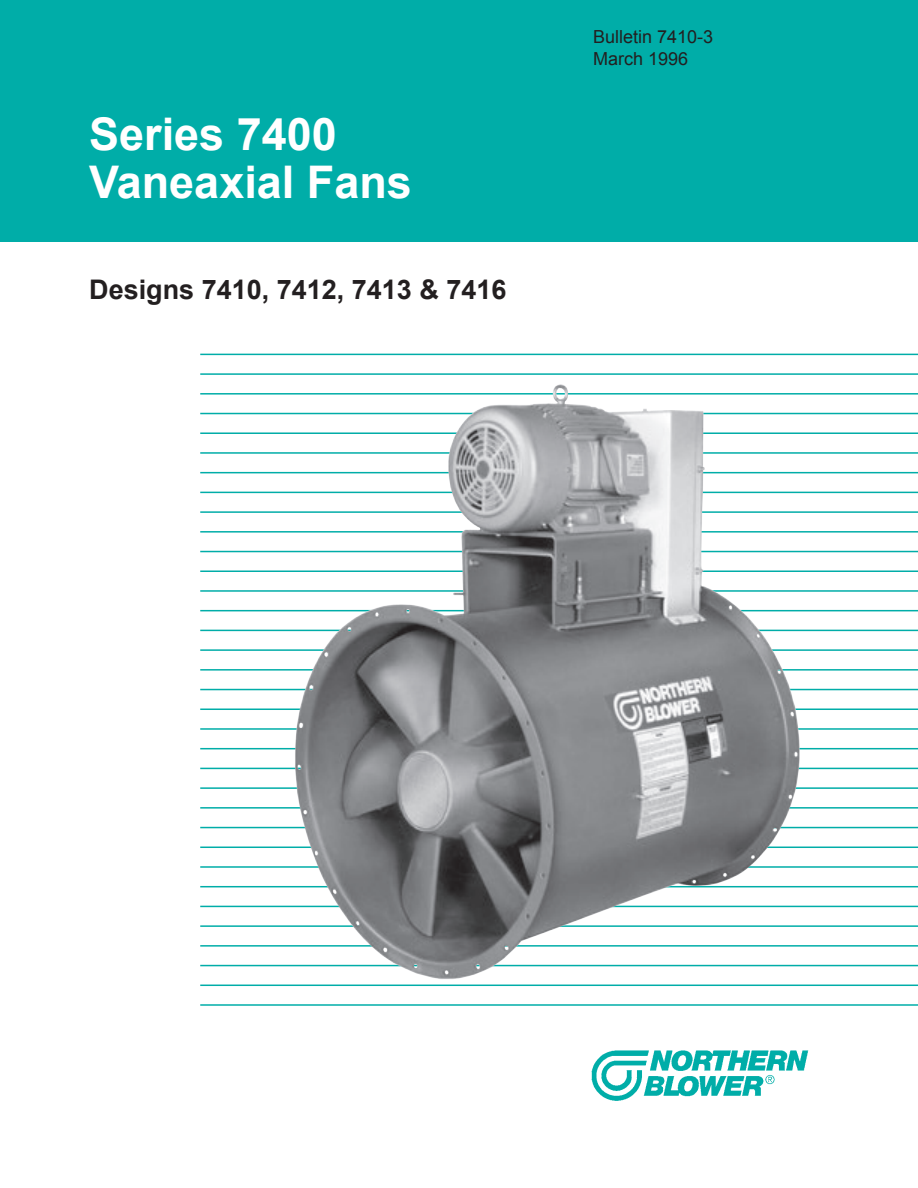
<style>
.page{position:relative;width:918px;height:1188px;background:#fff}
.page>*{position:absolute;margin:0;border:0;box-sizing:border-box;transform-origin:0 0}
.Headline{font:700 45px/48px "Arial";color:#fff}
.Sub-Heads__Major{font:700 27px "Arial";color:#231f20}
.Headline-2{font:18px "Arial";color:#231f20}
</style>
<div class="page">
<div style="left:0;top:0;width:918px;height:242px;background:#00ada8"></div>
<hr style="left:200px;top:354px;width:718px;height:1px;background:#00ada8">
<hr style="left:200px;top:373px;width:718px;height:2px;background:#00ada8">
<hr style="left:200px;top:393px;width:718px;height:2px;background:#00ada8">
<hr style="left:200px;top:413px;width:718px;height:1px;background:#00ada8">
<hr style="left:200px;top:432px;width:718px;height:2px;background:#00ada8">
<hr style="left:200px;top:452px;width:718px;height:2px;background:#00ada8">
<hr style="left:200px;top:472px;width:718px;height:1px;background:#00ada8">
<hr style="left:200px;top:492px;width:718px;height:1px;background:#00ada8">
<hr style="left:200px;top:511px;width:718px;height:2px;background:#00ada8">
<hr style="left:200px;top:531px;width:718px;height:2px;background:#00ada8">
<hr style="left:200px;top:551px;width:718px;height:1px;background:#00ada8">
<hr style="left:200px;top:570px;width:718px;height:2px;background:#00ada8">
<hr style="left:200px;top:590px;width:718px;height:2px;background:#00ada8">
<hr style="left:200px;top:610px;width:718px;height:1px;background:#00ada8">
<hr style="left:200px;top:630px;width:718px;height:1px;background:#00ada8">
<hr style="left:200px;top:649px;width:718px;height:2px;background:#00ada8">
<hr style="left:200px;top:669px;width:718px;height:2px;background:#00ada8">
<hr style="left:200px;top:689px;width:718px;height:1px;background:#00ada8">
<hr style="left:200px;top:709px;width:718px;height:1px;background:#00ada8">
<hr style="left:200px;top:728px;width:718px;height:2px;background:#00ada8">
<hr style="left:200px;top:748px;width:718px;height:1px;background:#00ada8">
<hr style="left:200px;top:768px;width:718px;height:1px;background:#00ada8">
<hr style="left:200px;top:787px;width:718px;height:2px;background:#00ada8">
<hr style="left:200px;top:807px;width:718px;height:2px;background:#00ada8">
<hr style="left:200px;top:827px;width:718px;height:1px;background:#00ada8">
<hr style="left:200px;top:847px;width:718px;height:1px;background:#00ada8">
<hr style="left:200px;top:866px;width:718px;height:2px;background:#00ada8">
<hr style="left:200px;top:886px;width:718px;height:1px;background:#00ada8">
<hr style="left:200px;top:906px;width:718px;height:1px;background:#00ada8">
<hr style="left:200px;top:925px;width:718px;height:2px;background:#00ada8">
<hr style="left:200px;top:945px;width:718px;height:2px;background:#00ada8">
<hr style="left:200px;top:965px;width:718px;height:1px;background:#00ada8">
<hr style="left:200px;top:985px;width:718px;height:1px;background:#00ada8">
<hr style="left:200px;top:1004px;width:718px;height:2px;background:#00ada8">
<img style="left:279px;top:384px;width:537px;height:601px">
<img style="left:591px;top:1050px;width:218px;height:51px">
<p class="Headline" style="left:89px;top:110px;width:324px">Series 7400<br>Vaneaxial Fans</p>
<p class="Sub-Heads__Major" style="left:89px;top:274px;width:419px">Designs 7410, 7412, 7413 &amp; 7416</p>
<p class="Headline-2" style="left:593px;top:27px;width:122px">Bulletin 7410-3</p>
<p class="Headline-2" style="left:593px;top:48px;width:97px">March 1996</p>
</div>
